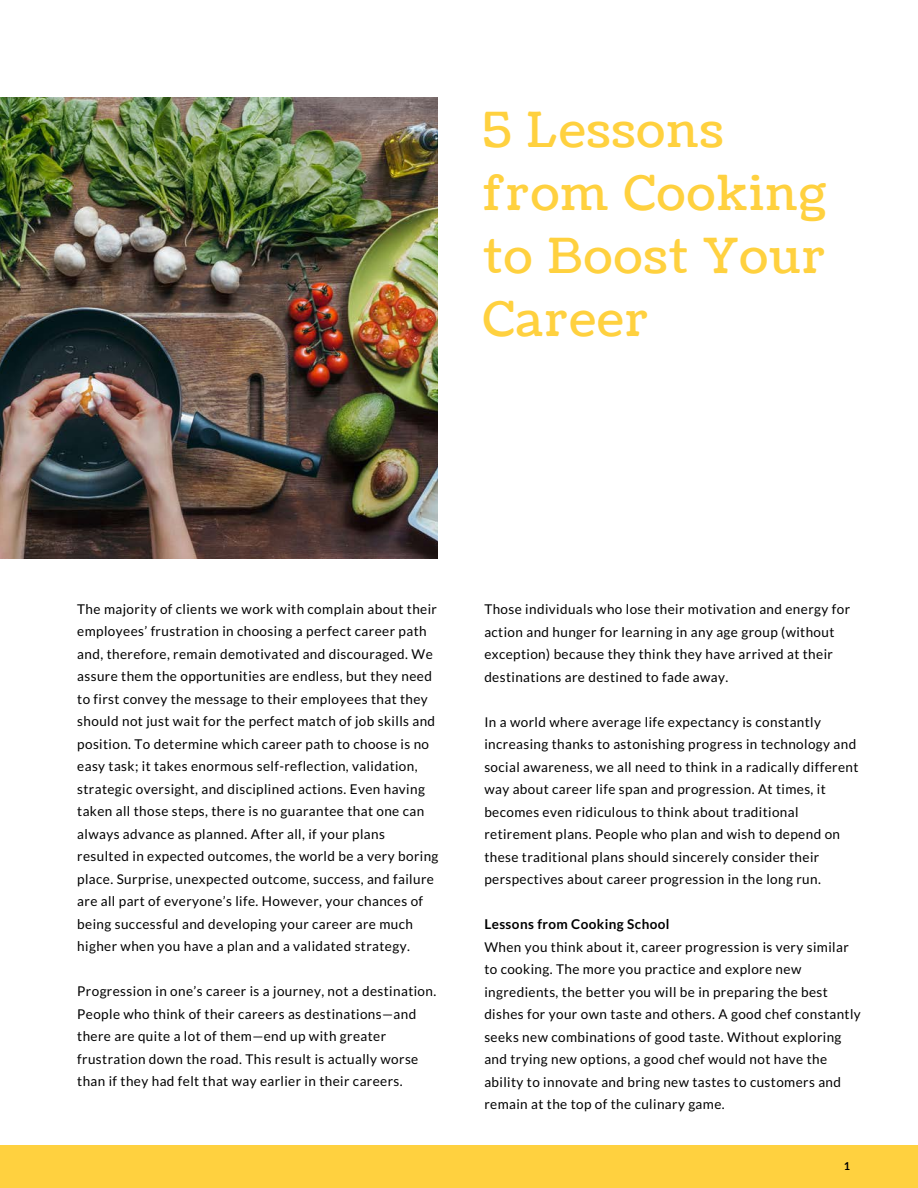
<style>
.page{position:relative;width:918px;height:1188px;background:#fff}
.page>*{position:absolute;margin:0;border:0;box-sizing:border-box;transform-origin:0 0}
.t1{font:48px/63px "Coustard";letter-spacing:.04em;color:#ffd13f}
.t2{font:13.5px/22.5px "Lato";letter-spacing:.03em;color:#000}
.t3{font:700 13.5px "Lato";letter-spacing:.03em;color:#000}
.t4{font:700 10.95px "Lato";color:#000}
</style>
<div class="page">
<img style="left:0;top:98px;width:438px;height:461px">
<div style="left:0;top:1146px;width:918px;height:42px;background:#ffd13f"></div>
<h1 class="t1" style="left:483px;top:100px;width:345px">5 Lessons from Cooking to Boost Your<br>Career</h1>
<p class="t2" style="left:77px;top:597px;width:363px">The majority of clients we work with complain about their employees’ frustration in choosing a perfect career path and, therefore, remain demotivated and discouraged. We assure them the opportunities are endless, but they need to first convey the message to their employees that they should not just wait for the perfect match of job skills and position. To determine which career path to choose is no easy task; it takes enormous self-reflection, validation, strategic oversight, and disciplined actions. Even having taken all those steps, there is no guarantee that one can always advance as planned. After all, if your plans resulted in expected outcomes, the world be a very boring place. Surprise, unexpected outcome, success, and failure are all part of everyone’s life. However, your chances of being successful and developing your career are much higher when you have a plan and a validated strategy.</p>
<p class="t2" style="left:77px;top:980px;width:361px">Progression in one’s career is a journey, not a destination.<br>People who think of their careers as destinations—and there are quite a lot of them—end up with greater frustration down the road. This result is actually worse than if they had felt that way earlier in their careers.</p>
<p class="t2" style="left:484px;top:598px;width:367px">Those individuals who lose their motivation and energy for action and hunger for learning in any age group (without exception) because they think they have arrived at their destinations are destined to fade away.</p>
<p class="t2" style="left:484px;top:710px;width:376px">In a world where average life expectancy is constantly increasing thanks to astonishing progress in technology and social awareness, we all need to think in a radically different way about career life span and progression. At times, it becomes even ridiculous to think about traditional retirement plans. People who plan and wish to depend on these traditional plans should sincerely consider their perspectives about career progression in the long run.</p>
<p class="t3" style="left:484px;top:916px;width:187px">Lessons from Cooking School</p>
<p class="t2" style="left:484px;top:935px;width:378px">When you think about it, career progression is very similar to cooking. The more you practice and explore new ingredients, the better you will be in preparing the best dishes for your own taste and others. A good chef constantly seeks new combinations of good taste. Without exploring and trying new options, a good chef would not have the ability to innovate and bring new tastes to customers and remain at the top of the culinary game.</p>
<p class="t4" style="left:844px;top:1159px;width:8px">1</p>
</div>
